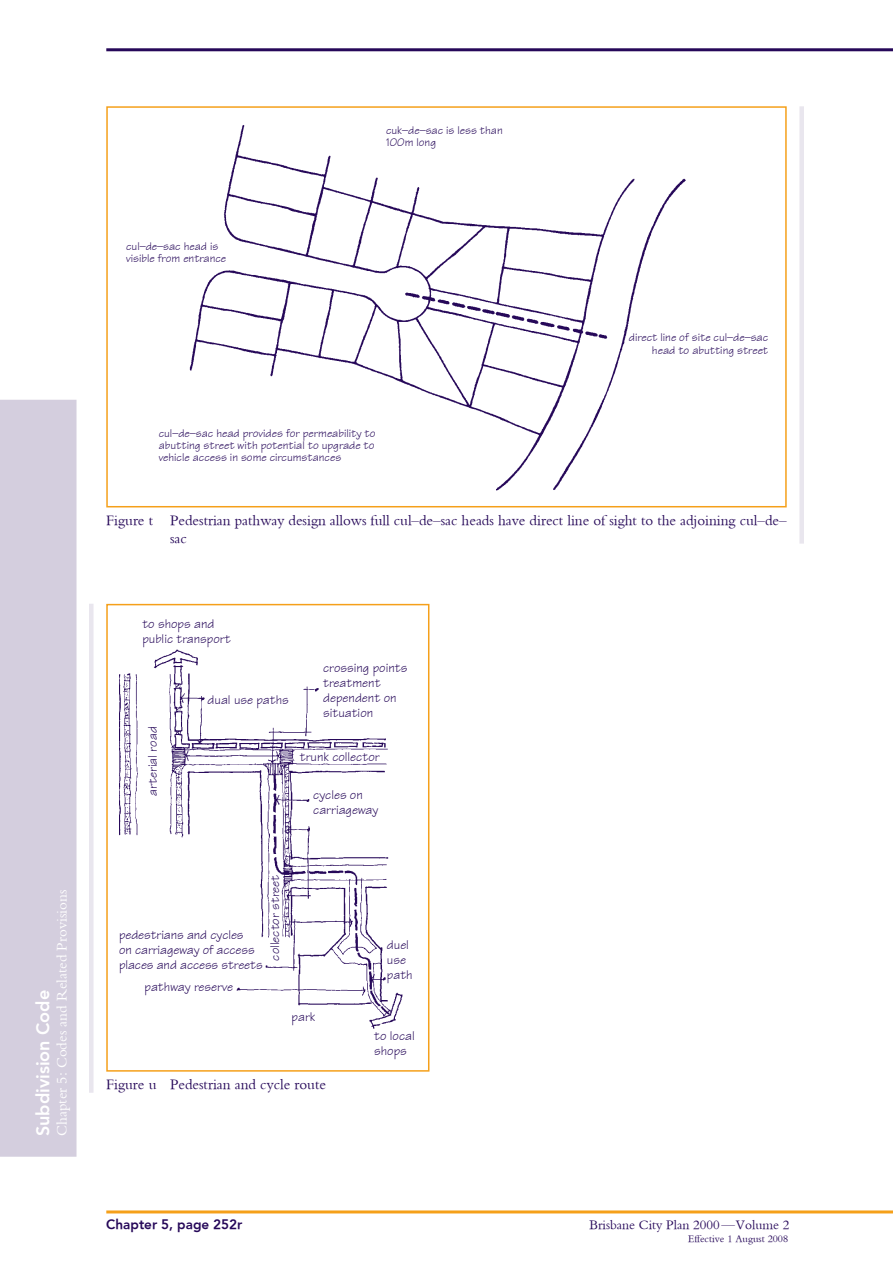
<style>
.page{position:relative;width:893px;height:1263px;background:#fff}
.page>*{position:absolute;margin:0;border:0;box-sizing:border-box;transform-origin:0 0}
.t1{font:800 18px "H Avenir";color:#fff}
.t2{font:15px/18px "Bembo";color:#260859}
.t3{font:15px "Bembo";color:#fff}
.t4{font:13.5px/15px "Technical Plain";color:#260859}
.t5{font:13.5px "Bembo";color:#260859}
.t6{font:800 13.5px "H Avenir";color:#260859}
.t7{font:12px/12.3px "Technical Plain";color:#260859}
.t8{font:10.5px "Bembo";color:#260859}
</style>
<div class="page">
<div style="left:0;top:400px;width:77px;height:757px;background:#d4cede"></div>
<hr style="left:106px;top:1210px;width:787px;height:3px;background:#f5a01a">
<hr style="left:106px;top:48px;width:787px;height:3px;background:#260859">
<div style="left:89px;top:604px;width:5px;height:489px;background:#e9e6ee"></div>
<div style="left:799px;top:106px;width:5px;height:438px;background:#e9e6ee"></div>
<div style="left:106px;top:106px;width:681px;height:401px;border:2px solid #f5a01a"></div>
<img style="left:189px;top:125px;width:497px;height:366px">
<img style="left:119px;top:650px;width:284px;height:379px">
<div style="left:106px;top:604px;width:323px;height:468px;border:2px solid #f5a01a"></div>
<p class="t7" style="left:386px;top:124px;width:118px">cuk–de–sac is less than<br>100m long</p>
<p class="t3" style="left:53px;top:1136px;width:248px;rotate:-90deg">Chapter 5: Codes and Related Provisions</p>
<h1 class="t1" style="left:32px;top:1136px;width:148px;rotate:-90deg">Subdivision Code</h1>
<p class="t7" style="left:126px;top:240px;width:102px">cul–de–sac head is visible from entrance</p>
<p class="t7" style="left:159px;top:427px;width:218px;text-align:justify">cul–de–sac head provides for permeability to abutting street with potential to upgrade to vehicle access in some circumstances</p>
<p class="t7" style="left:629px;top:331px;width:141px;text-align:right">direct line of site cul–de–sac head to abutting street</p>
<p class="t2" style="left:170px;top:511px;width:618px;text-indent:-64px">Figure t Pedestrian pathway design allows full cul–de–sac heads have direct line of sight to the adjoining cul–de– sac</p>
<p class="t4" style="left:142px;top:616px;width:90px">to shops and public transport</p>
<p class="t4" style="left:145px;top:796px;width:71px;rotate:-90deg">arterial road</p>
<p class="t4" style="left:208px;top:692px;width:83px">dual use paths</p>
<p class="t4" style="left:323px;top:660px;width:86px">crossing points treatment dependent on situation</p>
<p class="t4" style="left:300px;top:749px;width:81px">trunk collector</p>
<p class="t4" style="left:313px;top:787px;width:67px">cycles on carriageway</p>
<p class="t4" style="left:119px;top:927px;width:145px">pedestrians and cycles<br>on carriageway of access places and access streets</p>
<p class="t4" style="left:145px;top:980px;width:90px">pathway reserve</p>
<p class="t4" style="left:267px;top:960px;width:87px;rotate:-90deg">collector street</p>
<p class="t4" style="left:387px;top:937px;width:27px">duel use path</p>
<p class="t4" style="left:292px;top:1009px;width:25px">park</p>
<p class="t2" style="left:106px;top:1075px;width:221px">Figure u Pedestrian and cycle route</p>
<p class="t4" style="left:374px;top:1028px;width:42px">to local shops</p>
<p class="t6" style="left:106px;top:1216px;width:138px">Chapter 5, page 252r</p>
<p class="t5" style="left:589px;top:1217px;width:201px">Brisbane City Plan 2000—Volume 2</p>
<p class="t8" style="left:688px;top:1232px;width:102px">Effective 1 August 2008</p>
</div>
